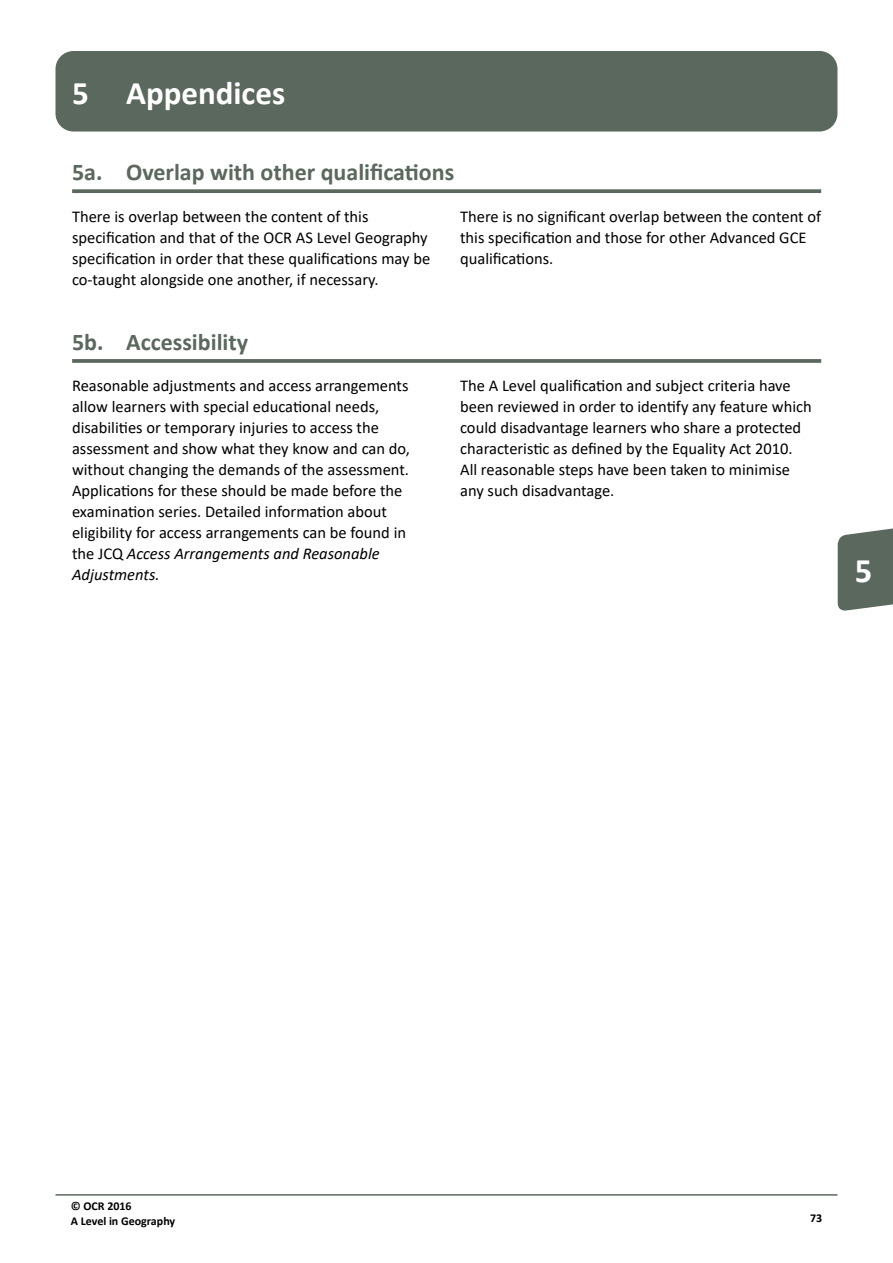
<style>
.page{position:relative;width:893px;height:1263px;background:#fff}
.page>*{position:absolute;margin:0;border:0;box-sizing:border-box;transform-origin:0 0}
.t1{font:700 34.5px "Calibri";color:#fff}
.CT{font:700 33px "Calibri";color:#fff}
.HA{font:700 24px "Calibri";color:#5b685d}
.MT{font:16.5px/21px "Calibri";color:#000}
.MTG{font:16.5px/21px "Calibri";color:#000}
.t2{font:700 12px/15px "Calibri";color:#000}
.s1{font-style:italic}
</style>
<div class="page">
<svg style="left:838px;top:528px;width:55px;height:83px;background:#6a756b"></svg>
<div style="left:56px;top:51px;width:781px;height:81px;background:#5b685d;border-radius:18px"></div>
<hr style="left:56px;top:1194px;width:781px;height:1px;background:#5b685d">
<svg style="left:72px;top:189px;width:749px;height:4px;background:#677369"></svg>
<svg style="left:72px;top:359px;width:749px;height:4px;background:#647066"></svg>
<p class="CT" style="left:72px;top:70px;width:215px">5 Appendices</p>
<p class="HA" style="left:72px;top:155px;width:384px">5a. Overlap with other qualifications</p>
<p class="MT" style="left:72px;top:205px;width:360px">There is overlap between the content of this specification and that of the OCR AS Level Geography specification in order that these qualifications may be co-taught alongside one another, if necessary.</p>
<p class="MTG" style="left:460px;top:205px;width:363px">There is no significant overlap between the content of this specification and those for other Advanced GCE qualifications.</p>
<p class="HA" style="left:72px;top:325px;width:178px">5b. Accessibility</p>
<p class="MT" style="left:72px;top:375px;width:339px">Reasonable adjustments and access arrangements allow learners with special educational needs, disabilities or temporary injuries to access the assessment and show what they know and can do, without changing the demands of the assessment.<br>Applications for these should be made before the examination series. Detailed information about eligibility for access arrangements can be found in the JCQ <span class="s1">Access Arrangements and Reasonable Adjustments.</span></p>
<p class="MTG" style="left:460px;top:375px;width:353px">The A Level qualification and subject criteria have been reviewed in order to identify any feature which could disadvantage learners who share a protected characteristic as defined by the Equality Act 2010.<br>All reasonable steps have been taken to minimise any such disadvantage.</p>
<h1 class="t1" style="left:855px;top:546px;width:19px">5</h1>
<p class="t2" style="left:71px;top:1198px;width:106px">© OCR 2016<br>A Level in Geography</p>
<p class="t2" style="left:810px;top:1210px;width:14px">73</p>
</div>
